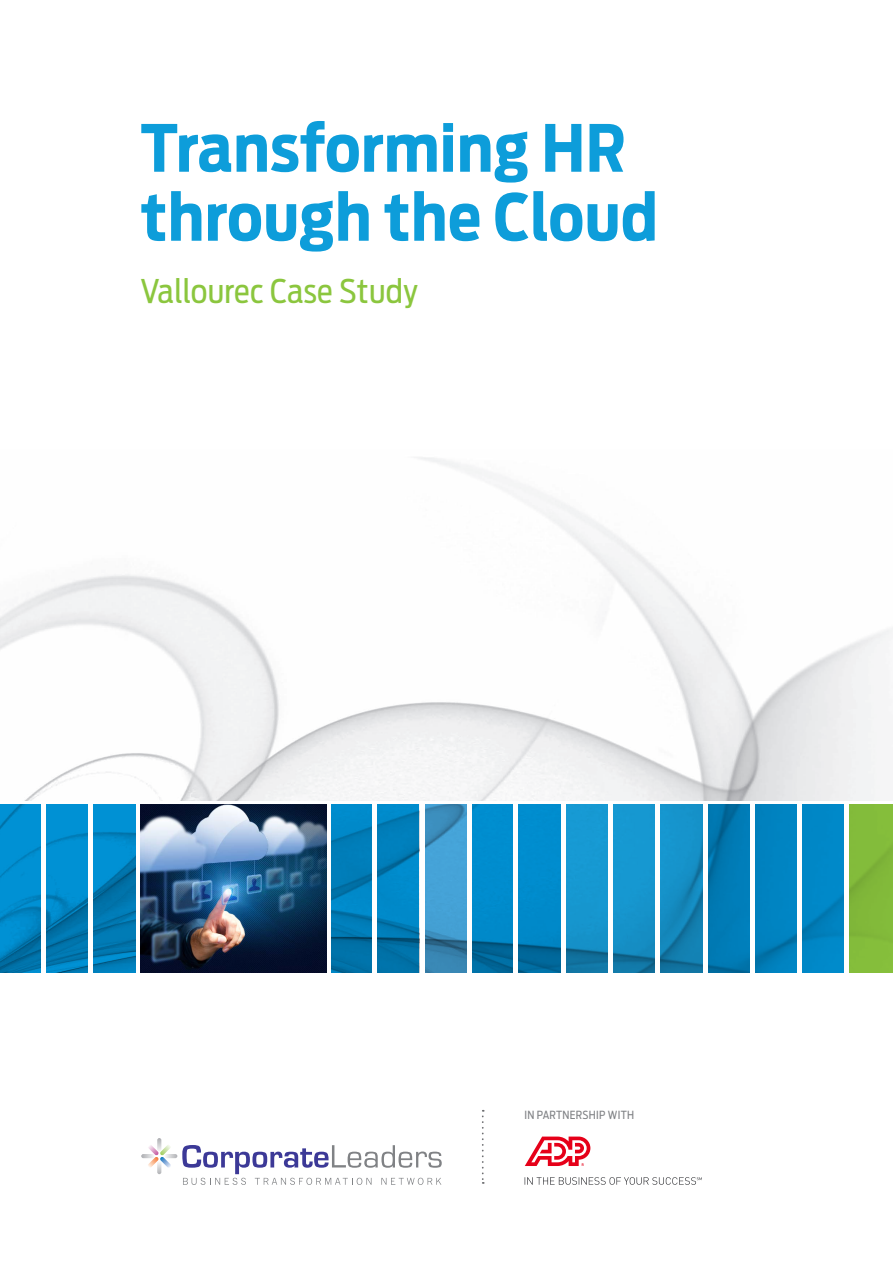
<style>
.page{position:relative;width:893px;height:1263px;background:#fff}
.page>*{position:absolute;margin:0;border:0;box-sizing:border-box;transform-origin:0 0}
.titels{font:700 64.5px/69px "Antenna Cond";letter-spacing:.01em;color:#0d9dda}
.titels-2{font:32.4px "Antenna Cond";letter-spacing:.01em;color:#8bc63e}
.t1{font:11.1px "Antenna Cond";letter-spacing:.025em;color:#808285}
</style>
<div class="page">
<svg style="left:141px;top:1154px;width:14px;height:4px"></svg>
<svg style="left:148px;top:1138px;width:294px;height:47px"></svg>
<svg style="left:482px;top:1110px;width:2px;height:74px"></svg>
<img style="left:0;top:457px;width:893px;height:343px">
<img style="left:0;top:804px;width:893px;height:169px">
<svg style="left:331px;top:804px;width:41px;height:169px;background:#007cb6"></svg>
<div style="left:41px;top:804px;width:5px;height:169px;background:#fff"></div>
<div style="left:88px;top:804px;width:5px;height:169px;background:#fff"></div>
<div style="left:136px;top:804px;width:5px;height:169px;background:#fff"></div>
<div style="left:326px;top:804px;width:5px;height:169px;background:#fff"></div>
<div style="left:372px;top:804px;width:5px;height:169px;background:#fff"></div>
<hr style="left:420px;top:804px;width:4px;height:169px;background:#fff">
<hr style="left:467px;top:804px;width:4px;height:169px;background:#fff">
<div style="left:513px;top:804px;width:5px;height:169px;background:#fff"></div>
<div style="left:561px;top:804px;width:5px;height:169px;background:#fff"></div>
<div style="left:608px;top:804px;width:5px;height:169px;background:#fff"></div>
<hr style="left:656px;top:804px;width:4px;height:169px;background:#fff">
<div style="left:703px;top:804px;width:5px;height:169px;background:#fff"></div>
<div style="left:750px;top:804px;width:5px;height:169px;background:#fff"></div>
<div style="left:844px;top:804px;width:5px;height:169px;background:#fff"></div>
<div style="left:797px;top:804px;width:5px;height:169px;background:#fff"></div>
<img style="left:141px;top:804px;width:185px;height:169px">
<svg style="left:525px;top:1177px;width:177px;height:8px"></svg>
<svg style="left:525px;top:1136px;width:65px;height:30px"></svg>
<p class="titels" style="left:141px;top:114px;width:519px">Transforming HR through the Cloud</p>
<p class="titels-2" style="left:141px;top:271px;width:279px">Vallourec Case Study</p>
<p class="t1" style="left:524px;top:1108px;width:111px">IN PARTNERSHIP WITH</p>
</div>
